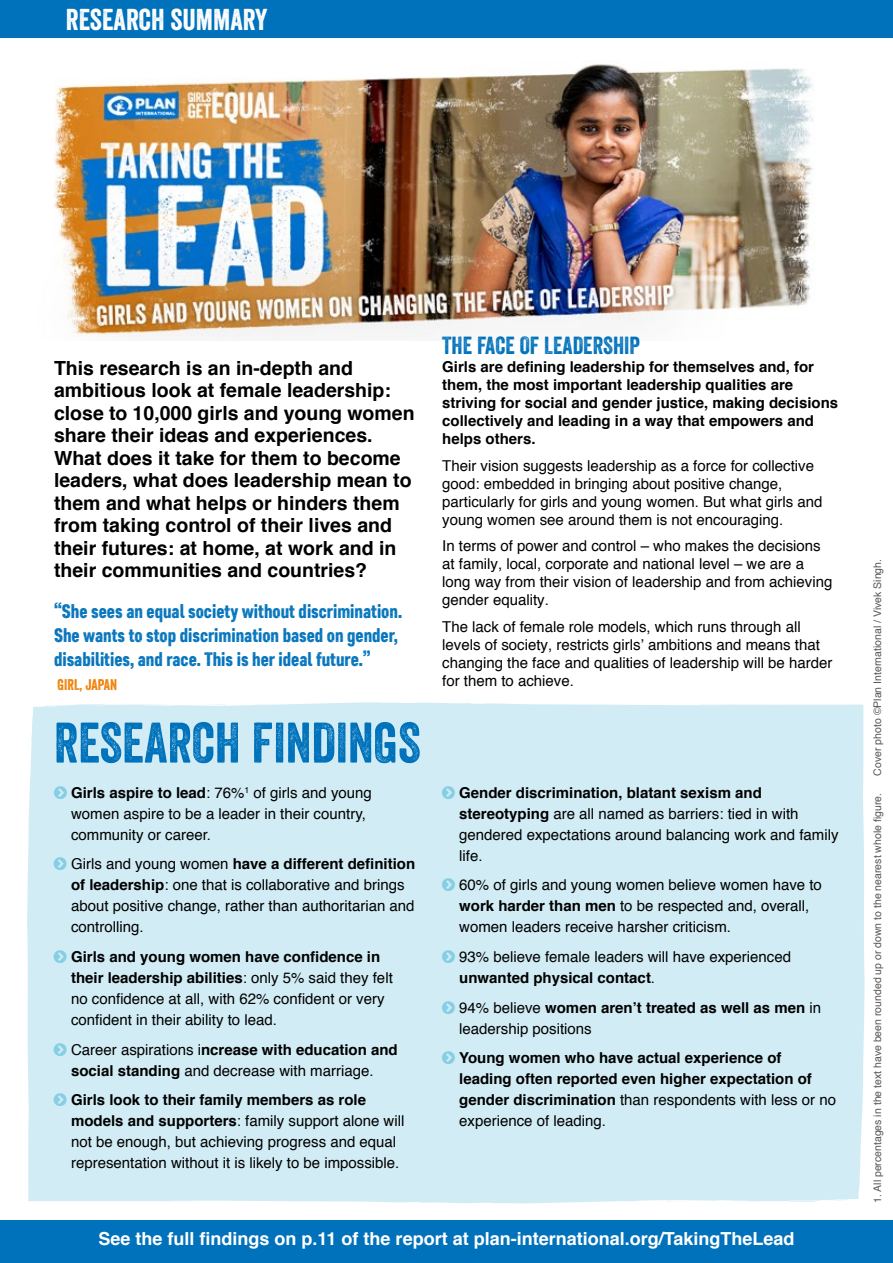
<style>
.page{position:relative;width:893px;height:1263px;background:#fff}
.page>*{position:absolute;margin:0;border:0;box-sizing:border-box;transform-origin:0 0}
.t1{font:55.2px "Veneer";color:#0072bb}
.t2{font:29.25px "Veneer";color:#fff}
.t3{font:24px "Veneer";color:#0072bb}
.t4{font:700 19.5px/22.5px "Helvetica";color:#000}
.t5{font:19.5px/24px "Core Paint B3";color:#0072bb}
.t6{font:700 18px "Helvetica";color:#fff}
.t7{font:15px/21px "Helvetica";color:#000}
.t8{font:700 15px/18px "Helvetica";color:#000}
.t9{font:15px "Veneer";color:#ef7d00}
.t10{font:10.5px "Helvetica";color:#575756}
.s1{font-weight:700}
.s2{font-weight:400}
</style>
<div class="page">
<div style="left:0;top:0;width:893px;height:37px;background:#0072bb"></div>
<div style="left:0;top:1221px;width:893px;height:42px;background:#0072bb"></div>
<div style="left:27px;top:702px;width:838px;height:501px;background:#d1ecf4"></div>
<img style="left:54px;top:64px;width:759px;height:274px">
<svg style="left:54px;top:786px;width:13px;height:13px"></svg>
<svg style="left:54px;top:858px;width:13px;height:12px"></svg>
<svg style="left:54px;top:950px;width:13px;height:13px"></svg>
<svg style="left:54px;top:1043px;width:13px;height:12px"></svg>
<svg style="left:54px;top:1093px;width:13px;height:13px"></svg>
<svg style="left:442px;top:786px;width:13px;height:13px"></svg>
<svg style="left:442px;top:879px;width:13px;height:12px"></svg>
<svg style="left:442px;top:950px;width:13px;height:13px"></svg>
<svg style="left:442px;top:1001px;width:13px;height:12px"></svg>
<svg style="left:442px;top:1051px;width:13px;height:13px"></svg>
<h2 class="t2" style="left:66px;top:2px;width:203px">RESEARCH SUMMARY</h2>
<p class="t4" style="left:54px;top:357px;width:362px">This research is an in-depth and ambitious look at female leadership: close to 10,000 girls and young women share their ideas and experiences.<br>What does it take for them to become leaders, what does leadership mean to them and what helps or hinders them from taking control of their lives and their futures: at home, at work and in their communities and countries?</p>
<h3 class="t5" style="left:54px;top:599px;width:350px">“She sees an equal society without discrimination.<br>She wants to stop discrimination based on gender, disabilities, and race. This is her ideal future.”</h3>
<p class="t9" style="left:58px;top:676px;width:61px">GIRL, JAPAN</p>
<h1 class="t1" style="left:54px;top:709px;width:368px">RESEARCH FINDINGS</h1>
<p class="t7" style="left:71px;top:783px;width:302px"><span class="s1">Girls aspire to lead</span>: 76%<sup>1</sup> of girls and young women aspire to be a leader in their country, community or career.</p>
<p class="t7" style="left:71px;top:854px;width:346px">Girls and young women <span class="s1">have a different definition of leadership</span>: one that is collaborative and brings about positive change, rather than authoritarian and controlling.</p>
<p class="t7" style="left:71px;top:947px;width:323px"><span class="s1">Girls and young women have confidence in their leadership abilities</span>: only 5% said they felt no confidence at all, with 62% confident or very confident in their ability to lead.</p>
<p class="t7" style="left:71px;top:1039px;width:328px">Career aspirations i<span class="s1">ncrease with education and social standing</span> and decrease with marriage.</p>
<p class="t7" style="left:71px;top:1090px;width:335px"><span class="s1">Girls look to their family members as role models and supporters</span>: family support alone will not be enough, but achieving progress and equal representation without it is likely to be impossible.</p>
<h3 class="t3" style="left:442px;top:331px;width:199px">THE FACE OF LEADERSHIP</h3>
<p class="t8" style="left:442px;top:358px;width:397px">Girls are defining leadership for themselves and, for them, the most important leadership qualities are striving for social and gender justice, making decisions collectively and leading in a way that empowers and helps others.</p>
<p class="t7" style="left:442px;top:457px;width:382px;line-height:18px">Their vision suggests leadership as a force for collective good: embedded in bringing about positive change, particularly for girls and young women. But what girls and young women see around them is not encouraging.</p>
<p class="t7" style="left:442px;top:538px;width:392px;line-height:18px">In terms of power and control – who makes the decisions at family, local, corporate and national level – we are a long way from their vision of leadership and from achieving gender equality.</p>
<p class="t7" style="left:442px;top:618px;width:392px;line-height:18px">The lack of female role models, which runs through all levels of society, restricts girls’ ambitions and means that changing the face and qualities of leadership will be harder for them to achieve.</p>
<p class="t7" style="left:459px;top:783px;width:381px"><span class="s1">Gender discrimination, blatant sexism and stereotyping</span> are all named as barriers: tied in with gendered expectations around balancing work and family life.</p>
<p class="t7" style="left:459px;top:875px;width:364px">60% of girls and young women believe women have to <span class="s1">work harder than men</span> to be respected and, overall, women leaders receive harsher criticism.</p>
<p class="t7" style="left:459px;top:947px;width:333px">93% believe female leaders will have experienced <span class="s1">unwanted physical contact</span>.</p>
<p class="t7" style="left:459px;top:997px;width:363px">94% believe <span class="s1">women aren’t treated as well as men</span> in leadership positions</p>
<p class="t8" style="left:459px;top:1047px;width:378px;line-height:21px">Young women who have actual experience of leading often reported even higher expectation of gender discrimination <span class="s2">than respondents with less or no experience of leading.</span></p>
<p class="t6" style="left:99px;top:1224px;width:697px">See the full findings on p.11 of the report at plan-international.org/TakingTheLead</p>
<p class="t10" style="left:869px;top:775px;width:218px;rotate:-90deg">Cover photo ©Plan International / Vivek Singh.</p>
<p class="t10" style="left:869px;top:1203px;width:411px;rotate:-90deg">1. All percentages in the text have been rounded up or down to the nearest whole figure.</p>
</div>
